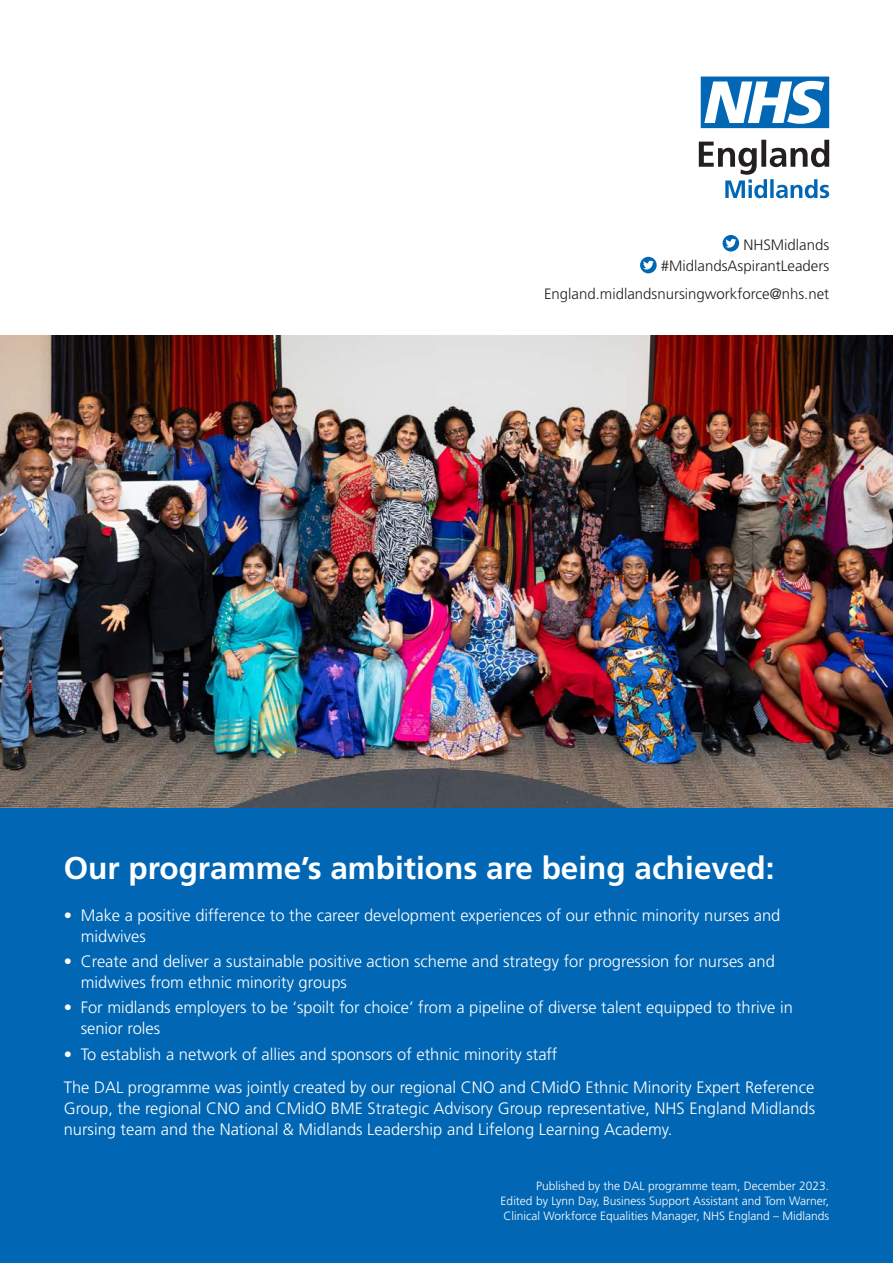
<style>
.page{position:relative;width:893px;height:1263px;background:#fff}
.page>*{position:absolute;margin:0;border:0;box-sizing:border-box;transform-origin:0 0}
.B_Heading{font:700 31.5px "Frutiger LT Std";color:#fff}
.Body_Text{font:300 16.5px/21px "Frutiger LT Std";color:#fff}
.Body_Text-2{font:300 15px "Frutiger LT Std";color:#231f20}
.Body_Text-3{font:300 12px/15px "Frutiger LT Std";color:#fff;text-align:justify}
</style>
<div class="page">
<div style="left:0;top:805px;width:893px;height:458px;background:#0167b4"></div>
<div style="left:723px;top:235px;width:16px;height:17px;background:#0167b4;border-radius:50%"></div>
<svg style="left:725px;top:239px;width:11px;height:9px"></svg>
<svg style="left:640px;top:257px;width:17px;height:16px"></svg>
<svg style="left:643px;top:261px;width:11px;height:8px"></svg>
<img style="left:0;top:336px;width:893px;height:472px">
<svg style="left:701px;top:77px;width:128px;height:51px"></svg>
<svg style="left:699px;top:140px;width:130px;height:58px"></svg>
<p class="Body_Text-2" style="left:743px;top:236px;width:87px">NHSMidlands</p>
<p class="Body_Text-2" style="left:661px;top:258px;width:170px">#MidlandsAspirantLeaders</p>
<p class="Body_Text-2" style="left:544px;top:286px;width:287px">England.midlandsnursingworkforce@nhs.net</p>
<p class="B_Heading" style="left:64px;top:849px;width:712px">Our programme’s ambitions are being achieved:</p>
<p class="Body_Text" style="left:81px;top:905px;width:701px;text-indent:-17px">• Make a positive difference to the career development experiences of our ethnic minority nurses and midwives</p>
<p class="Body_Text" style="left:81px;top:951px;width:696px;text-indent:-17px">• Create and deliver a sustainable positive action scheme and strategy for progression for nurses and midwives from ethnic minority groups</p>
<p class="Body_Text" style="left:81px;top:997px;width:714px;text-indent:-17px">• For midlands employers to be ‘spoilt for choice’ from a pipeline of diverse talent equipped to thrive in senior roles</p>
<p class="Body_Text" style="left:64px;top:1044px;width:495px">• To establish a network of allies and sponsors of ethnic minority staff</p>
<p class="Body_Text" style="left:64px;top:1077px;width:753px;text-align:justify">The DAL programme was jointly created by our regional CNO and CMidO Ethnic Minority Expert Reference Group, the regional CNO and CMidO BME Strategic Advisory Group representative, NHS England Midlands nursing team and the National &amp; Midlands Leadership and Lifelong Learning Academy.</p>
<p class="Body_Text-3" style="left:501px;top:1179px;width:330px;text-indent:35px">Published by the DAL programme team, December 2023.<br>Edited by Lynn Day, Business Support Assistant and Tom Warner, Clinical Workforce Equalities Manager, NHS England – Midlands</p>
</div>
